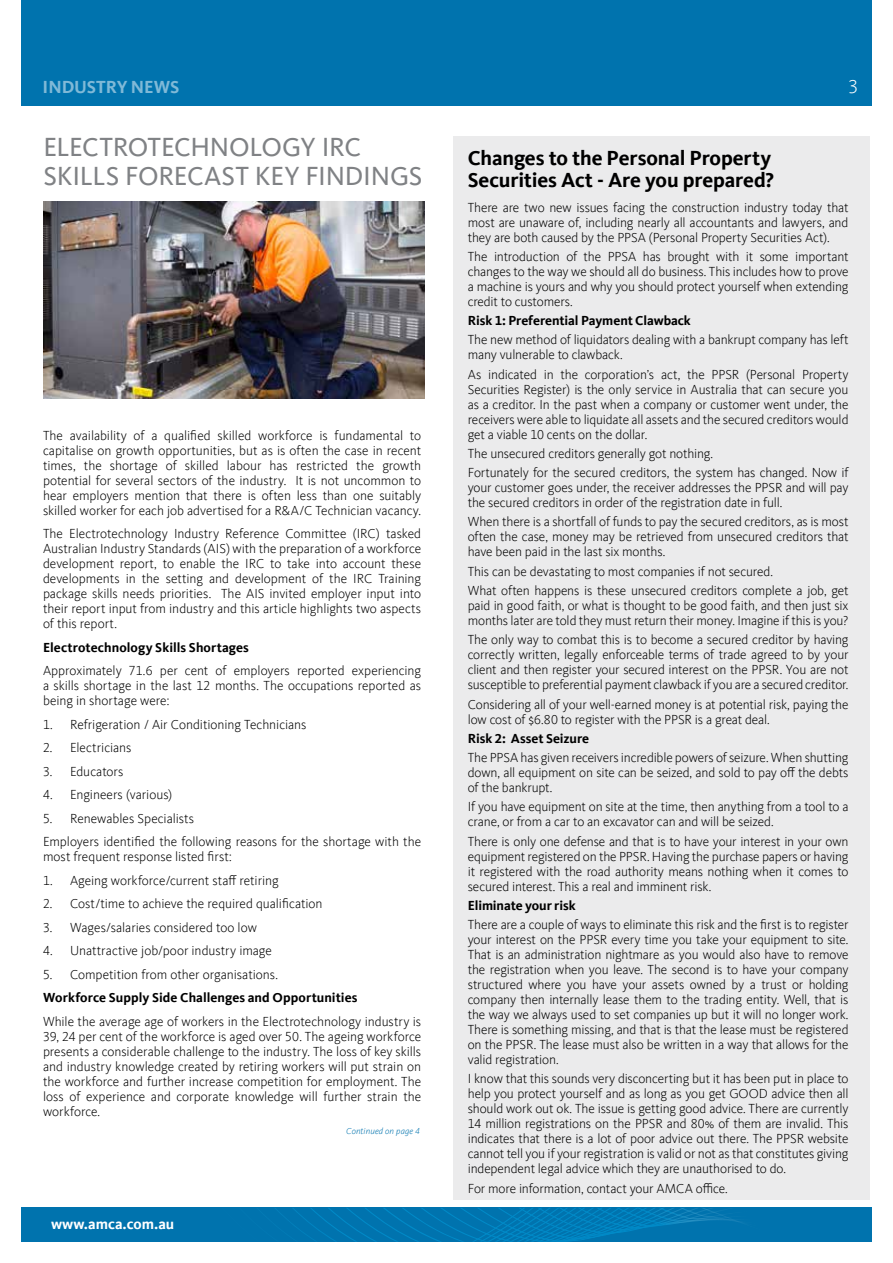
<style>
.page{position:relative;width:893px;height:1263px;background:#fff}
.page>*{position:absolute;margin:0;border:0;box-sizing:border-box;transform-origin:0 0}
.t1{font:27px/28.5px "Kievit Offc";letter-spacing:-.01em;color:#808285}
.t2{font:700 21px/22.5px "Kievit Offc";letter-spacing:-.005em;color:#000}
.t3{font:300 19.5px "Kievit Offc";color:#fff}
.t4{font:700 18px "Kievit Offc";color:#80b9d7}
.t5{font:700 15px "Kievit Offc";color:#fff}
.t6{font:300 13.5px/15px "Kievit Offc";letter-spacing:-.01em;color:#000;text-align:justify}
.t7{font:700 13.5px "Kievit Offc";color:#000}
.t8{font:italic 300 9px "Kievit Offc";letter-spacing:.015em;color:#0073ae}
</style>
<div class="page">
<div style="left:21px;top:0;width:851px;height:106px;background:#0073ae"></div>
<div style="left:21px;top:1208px;width:851px;height:34px;background:#0073ae"></div>
<svg style="left:293px;top:1208px;width:449px;height:34px"></svg>
<div style="left:453px;top:136px;width:417px;height:1064px;background:#ebebec"></div>
<img style="left:43px;top:201px;width:381px;height:198px">
<h3 class="t4" style="left:43px;top:76px;width:139px">INDUSTRY NEWS</h3>
<h1 class="t1" style="left:43px;top:133px;width:380px">ELECTROTECHNOLOGY IRC<br>SKILLS FORECAST KEY FINDINGS</h1>
<p class="t6" style="left:43px;top:428px;width:380px">The availability of a qualified skilled workforce is fundamental to capitalise on growth opportunities, but as is often the case in recent times, the shortage of skilled labour has restricted the growth potential for several sectors of the industry. It is not uncommon to hear employers mention that there is often less than one suitably skilled worker for each job advertised for a R&amp;A/C Technician vacancy.</p>
<p class="t6" style="left:43px;top:526px;width:380px">The Electrotechnology Industry Reference Committee (IRC) tasked Australian Industry Standards (AIS) with the preparation of a workforce development report, to enable the IRC to take into account these developments in the setting and development of the IRC Training package skills needs priorities. The AIS invited employer input into their report input from industry and this article highlights two aspects of this report.</p>
<p class="t7" style="left:43px;top:639px;width:207px">Electrotechnology Skills Shortages</p>
<p class="t6" style="left:43px;top:663px;width:380px">Approximately 71.6 per cent of employers reported experiencing a skills shortage in the last 12 months. The occupations reported as being in shortage were:</p>
<p class="t6" style="left:43px;top:717px;width:265px">1. Refrigeration / Air Conditioning Technicians</p>
<p class="t6" style="left:43px;top:740px;width:90px">2. Electricians</p>
<p class="t6" style="left:43px;top:764px;width:82px">3. Educators</p>
<p class="t6" style="left:43px;top:787px;width:131px">4. Engineers (various)</p>
<p class="t6" style="left:43px;top:807px;width:380px;line-height:23.5px">5. Renewables Specialists<br>Employers identified the following reasons for the shortage with the</p>
<p class="t6" style="left:43px;top:849px;width:190px">most frequent response listed first:</p>
<p class="t6" style="left:43px;top:873px;width:237px">1. Ageing workforce/current staff retiring</p>
<p class="t6" style="left:43px;top:896px;width:281px">2. Cost/time to achieve the required qualification</p>
<p class="t6" style="left:43px;top:920px;width:215px">3. Wages/salaries considered too low</p>
<p class="t6" style="left:43px;top:943px;width:230px">4. Unattractive job/poor industry image</p>
<p class="t6" style="left:43px;top:967px;width:236px">5. Competition from other organisations.</p>
<p class="t7" style="left:43px;top:990px;width:316px">Workforce Supply Side Challenges and Opportunities</p>
<p class="t6" style="left:43px;top:1014px;width:380px">While the average age of workers in the Electrotechnology industry is 39, 24 per cent of the workforce is aged over 50. The ageing workforce presents a considerable challenge to the industry. The loss of key skills and industry knowledge created by retiring workers will put strain on the workforce and further increase competition for employment. The loss of experience and corporate knowledge will further strain the workforce.</p>
<p class="t5" style="left:51px;top:1215px;width:125px">www.amca.com.au</p>
<p class="t8" style="left:346px;top:1126px;width:75px">Continued on page 4</p>
<h2 class="t2" style="left:468px;top:147px;width:308px">Changes to the Personal Property<br>Securities Act - Are you prepared?</h2>
<h3 class="t3" style="left:848px;top:76px;width:11px">3</h3>
<p class="t6" style="left:468px;top:200px;width:382px">There are two new issues facing the construction industry today that most are unaware of, including nearly all accountants and lawyers, and they are both caused by the PPSA (Personal Property Securities Act).</p>
<p class="t6" style="left:468px;top:249px;width:382px">The introduction of the PPSA has brought with it some important changes to the way we should all do business. This includes how to prove a machine is yours and why you should protect yourself when extending credit to customers.</p>
<p class="t7" style="left:468px;top:313px;width:225px">Risk 1: Preferential Payment Clawback</p>
<p class="t6" style="left:468px;top:333px;width:382px">The new method of liquidators dealing with a bankrupt company has left many vulnerable to clawback.</p>
<p class="t6" style="left:468px;top:367px;width:382px">As indicated in the corporation’s act, the PPSR (Personal Property Securities Register) is the only service in Australia that can secure you as a creditor. In the past when a company or customer went under, the receivers were able to liquidate all assets and the secured creditors would get a viable 10 cents on the dollar.</p>
<p class="t6" style="left:468px;top:444px;width:382px;line-height:19.2px">The unsecured creditors generally got nothing.<br>Fortunately for the secured creditors, the system has changed. Now if</p>
<p class="t6" style="left:468px;top:480px;width:382px">your customer goes under, the receiver addresses the PPSR and will pay the secured creditors in order of the registration date in full.</p>
<p class="t6" style="left:468px;top:515px;width:382px">When there is a shortfall of funds to pay the secured creditors, as is most often the case, money may be retrieved from unsecured creditors that have been paid in the last six months.</p>
<p class="t6" style="left:468px;top:562px;width:382px;line-height:19.2px">This can be devastating to most companies if not secured.<br>What often happens is these unsecured creditors complete a job, get</p>
<p class="t6" style="left:468px;top:598px;width:382px">paid in good faith, or what is thought to be good faith, and then just six months later are told they must return their money. Imagine if this is you?</p>
<p class="t6" style="left:468px;top:632px;width:382px">The only way to combat this is to become a secured creditor by having correctly written, legally enforceable terms of trade agreed to by your client and then register your secured interest on the PPSR. You are not susceptible to preferential payment clawback if you are a secured creditor.</p>
<p class="t6" style="left:468px;top:697px;width:382px">Considering all of your well-earned money is at potential risk, paying the low cost of $6.80 to register with the PPSR is a great deal.</p>
<p class="t7" style="left:468px;top:730px;width:123px">Risk 2: Asset Seizure</p>
<p class="t6" style="left:468px;top:750px;width:382px">The PPSA has given receivers incredible powers of seizure. When shutting down, all equipment on site can be seized, and sold to pay off the debts of the bankrupt.</p>
<p class="t6" style="left:468px;top:799px;width:382px">If you have equipment on site at the time, then anything from a tool to a crane, or from a car to an excavator can and will be seized.</p>
<p class="t6" style="left:468px;top:834px;width:382px">There is only one defense and that is to have your interest in your own equipment registered on the PPSR. Having the purchase papers or having it registered with the road authority means nothing when it comes to secured interest. This a real and imminent risk.</p>
<p class="t7" style="left:468px;top:897px;width:110px">Eliminate your risk</p>
<p class="t6" style="left:468px;top:917px;width:382px">There are a couple of ways to eliminate this risk and the first is to register your interest on the PPSR every time you take your equipment to site.<br>That is an administration nightmare as you would also have to remove the registration when you leave. The second is to have your company structured where you have your assets owned by a trust or holding company then internally lease them to the trading entity. Well, that is the way we always used to set companies up but it will no longer work.<br>There is something missing, and that is that the lease must be registered on the PPSR. The lease must also be written in a way that allows for the valid registration.</p>
<p class="t6" style="left:468px;top:1071px;width:382px">I know that this sounds very disconcerting but it has been put in place to help you protect yourself and as long as you get GOOD advice then all should work out ok. The issue is getting good advice. There are currently 14 million registrations on the PPSR and 80% of them are invalid. This indicates that there is a lot of poor advice out there. The PPSR website cannot tell you if your registration is valid or not as that constitutes giving independent legal advice which they are unauthorised to do.</p>
<p class="t6" style="left:468px;top:1181px;width:262px">For more information, contact your AMCA office.</p>
</div>
